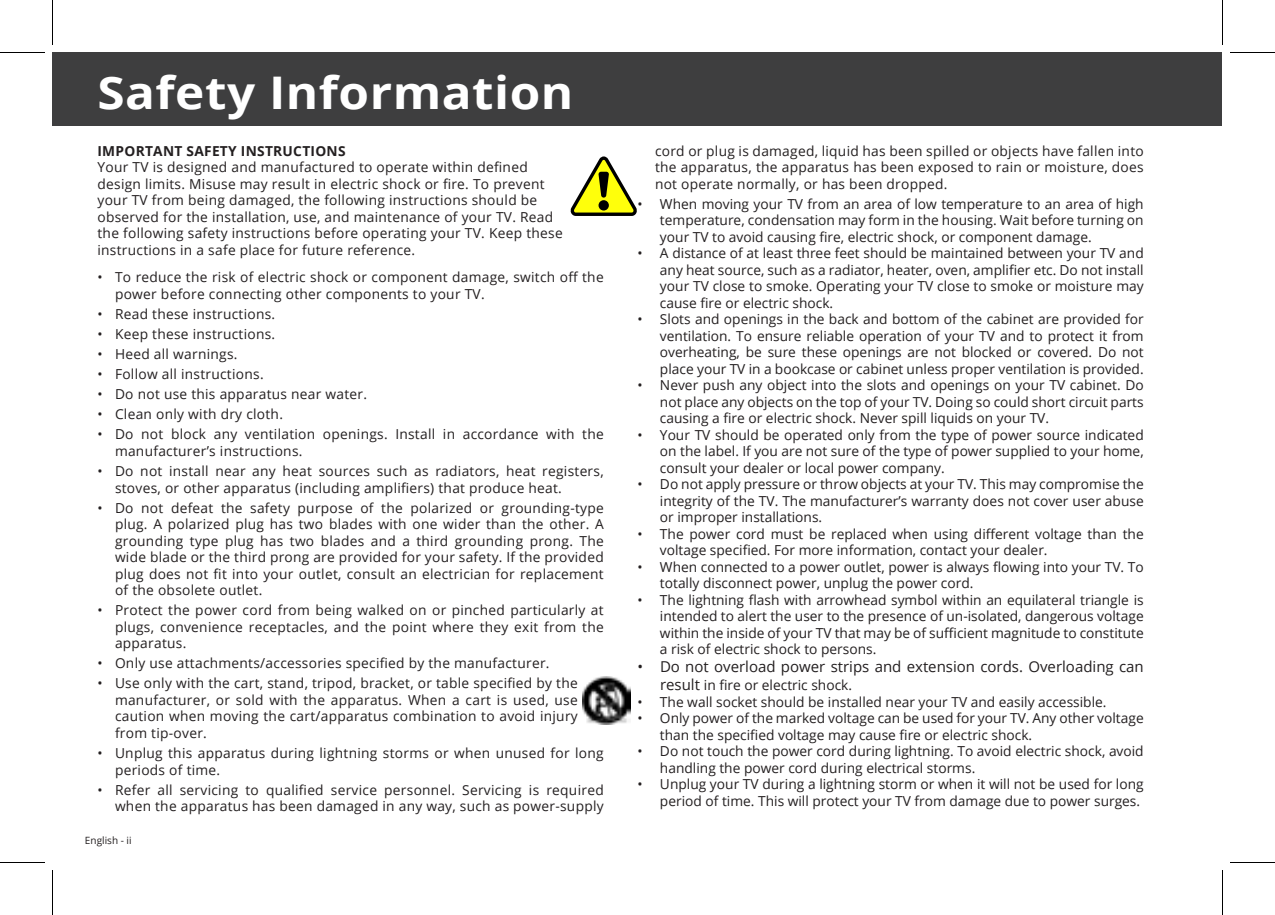
<style>
.page{position:relative;width:1275px;height:915px;background:#fff}
.page>*{position:absolute;margin:0;border:0;box-sizing:border-box;transform-origin:0 0}
.t1{font:700 45px "Open Sans";letter-spacing:.01em;color:#fff;scale:1.1 1}
.t2{font:15px "Open Sans";color:#231f20}
.t3{font:13.75px/16.5px "Open Sans";letter-spacing:.02em;color:#231f20;text-align:justify}
.t4{font:13.75px/16.5px "Open Sans";color:#231f20}
.t5{font:700 13.75px "Open Sans";letter-spacing:.02em;color:#231f20}
.t6{font:10px "Open Sans";color:#231f20}
.s1{font-size:15px}
</style>
<div class="page">
<div style="left:52px;top:53px;width:1170px;height:73px;background:#3e3e3f"></div>
<img style="left:583px;top:676px;width:47px;height:48px">
<svg style="left:570px;top:156px;width:67px;height:60px"></svg>
<hr style="left:0;top:52px;width:45px;height:1px;background:#000">
<hr style="left:1230px;top:52px;width:45px;height:1px;background:#000">
<hr style="left:0;top:862px;width:45px;height:1px;background:#000">
<hr style="left:1230px;top:862px;width:45px;height:1px;background:#000">
<hr style="left:52px;top:0;width:1px;height:45px;background:#000">
<hr style="left:52px;top:870px;width:1px;height:45px;background:#000">
<hr style="left:1222px;top:0;width:1px;height:45px;background:#000">
<hr style="left:1222px;top:870px;width:1px;height:45px;background:#000">
<h2 class="t1" style="left:98px;top:60px;width:434px">Safety Information</h2>
<h3 class="t5" style="left:98px;top:141px;width:250px">IMPORTANT SAFETY INSTRUCTIONS</h3>
<p class="t3" style="left:98px;top:158px;width:467px;text-align:left">Your TV is designed and manufactured to operate within defined design limits. Misuse may result in electric shock or fire. To prevent your TV from being damaged, the following instructions should be observed for the installation, use, and maintenance of your TV. Read the following safety instructions before operating your TV. Keep these instructions in a safe place for future reference.</p>
<p class="t3" style="left:115px;top:269px;width:490px;text-indent:-18px">• To reduce the risk of electric shock or component damage, switch off the power before connecting other components to your TV.</p>
<p class="t3" style="left:98px;top:305px;width:179px">• Read these instructions.</p>
<p class="t3" style="left:98px;top:325px;width:179px">• Keep these instructions.</p>
<p class="t3" style="left:98px;top:345px;width:142px">• Heed all warnings.</p>
<p class="t3" style="left:98px;top:366px;width:168px">• Follow all instructions.</p>
<p class="t3" style="left:98px;top:386px;width:271px">• Do not use this apparatus near water.</p>
<p class="t3" style="left:98px;top:406px;width:187px">• Clean only with dry cloth.</p>
<p class="t3" style="left:115px;top:426px;width:490px;text-indent:-18px">• Do not block any ventilation openings. Install in accordance with the manufacturer’s instructions.</p>
<p class="t3" style="left:115px;top:462px;width:490px;text-indent:-18px">• Do not install near any heat sources such as radiators, heat registers, stoves, or other apparatus (including amplifiers) that produce heat.</p>
<p class="t3" style="left:115px;top:499px;width:490px;text-indent:-18px">• Do not defeat the safety purpose of the polarized or grounding-type plug. A polarized plug has two blades with one wider than the other. A grounding type plug has two blades and a third grounding prong. The wide blade or the third prong are provided for your safety. If the provided plug does not fit into your outlet, consult an electrician for replacement of the obsolete outlet.</p>
<p class="t3" style="left:115px;top:602px;width:490px;text-indent:-18px">• Protect the power cord from being walked on or pinched particularly at plugs, convenience receptacles, and the point where they exit from the apparatus.</p>
<p class="t3" style="left:98px;top:655px;width:454px">• Only use attachments/accessories specified by the manufacturer.</p>
<p class="t3" style="left:98px;top:675px;width:7px">•</p>
<p class="t3" style="left:115px;top:675px;width:464px">Use only with the cart, stand, tripod, bracket, or table specified by the manufacturer, or sold with the apparatus. When a cart is used, use caution when moving the cart/apparatus combination to avoid injury from tip-over.</p>
<p class="t3" style="left:115px;top:745px;width:490px;text-indent:-18px">• Unplug this apparatus during lightning storms or when unused for long periods of time.</p>
<p class="t3" style="left:98px;top:781px;width:508px;text-align:right">• Refer all servicing to qualified service personnel. Servicing is required when the apparatus has been damaged in any way, such as power-supply</p>
<p class="t6" style="left:85px;top:833px;width:48px">English - ii</p>
<p class="t3" style="left:655px;top:142px;width:490px">cord or plug is damaged, liquid has been spilled or objects have fallen into the apparatus, the apparatus has been exposed to rain or moisture, does not operate normally, or has been dropped.</p>
<p class="t3" style="left:660px;top:195px;width:485px;text-indent:-22px">• When moving your TV from an area of low temperature to an area of high temperature, condensation may form in the housing. Wait before turning on your TV to avoid causing fire, electric shock, or component damage.</p>
<p class="t3" style="left:660px;top:245px;width:485px;text-indent:-22px">• A distance of at least three feet should be maintained between your TV and any heat source, such as a radiator, heater, oven, amplifier etc. Do not install your TV close to smoke. Operating your TV close to smoke or moisture may cause fire or electric shock.</p>
<p class="t3" style="left:660px;top:311px;width:485px;text-indent:-22px">• Slots and openings in the back and bottom of the cabinet are provided for ventilation. To ensure reliable operation of your TV and to protect it from overheating, be sure these openings are not blocked or covered. Do not place your TV in a bookcase or cabinet unless proper ventilation is provided.</p>
<p class="t3" style="left:660px;top:377px;width:485px;text-indent:-22px">• Never push any object into the slots and openings on your TV cabinet. Do not place any objects on the top of your TV. Doing so could short circuit parts causing a fire or electric shock. Never spill liquids on your TV.</p>
<p class="t3" style="left:660px;top:426px;width:485px;text-indent:-22px">• Your TV should be operated only from the type of power source indicated on the label. If you are not sure of the type of power supplied to your home, consult your dealer or local power company.</p>
<p class="t3" style="left:660px;top:476px;width:485px;text-indent:-22px">• Do not apply pressure or throw objects at your TV. This may compromise the integrity of the TV. The manufacturer’s warranty does not cover user abuse or improper installations.</p>
<p class="t4" style="left:660px;top:525px;width:485px;text-indent:-22px">• The power cord must be replaced when using different voltage than the voltage specified. For more information, contact your dealer.</p>
<p class="t4" style="left:660px;top:558px;width:485px;text-indent:-22px">• When connected to a power outlet, power is always flowing into your TV. To totally disconnect power, unplug the power cord.</p>
<p class="t3" style="left:660px;top:591px;width:485px;text-indent:-22px">• The lightning flash with arrowhead symbol within an equilateral triangle is intended to alert the user to the presence of un-isolated, dangerous voltage within the inside of your TV that may be of sufficient magnitude to constitute a risk of electric shock to persons.</p>
<p class="t2" style="left:638px;top:656px;width:508px">• Do not overload power strips and extension cords. Overloading can</p>
<p class="t4" style="left:660px;top:677px;width:194px"><span class="s1">result</span> in fire or electric shock.</p>
<p class="t4" style="left:638px;top:693px;width:471px">• The wall socket should be installed near your TV and easily accessible.</p>
<p class="t4" style="left:660px;top:710px;width:485px;text-indent:-22px">• Only power of the marked voltage can be used for your TV. Any other voltage than the specified voltage may cause fire or electric shock.</p>
<p class="t4" style="left:660px;top:743px;width:485px;text-indent:-22px">• Do not touch the power cord during lightning. To avoid electric shock, avoid handling the power cord during electrical storms.</p>
<p class="t4" style="left:638px;top:776px;width:508px;text-align:right">• Unplug your TV during a lightning storm or when it will not be used for long period of time. This will protect your TV from damage due to power surges.</p>
</div>
